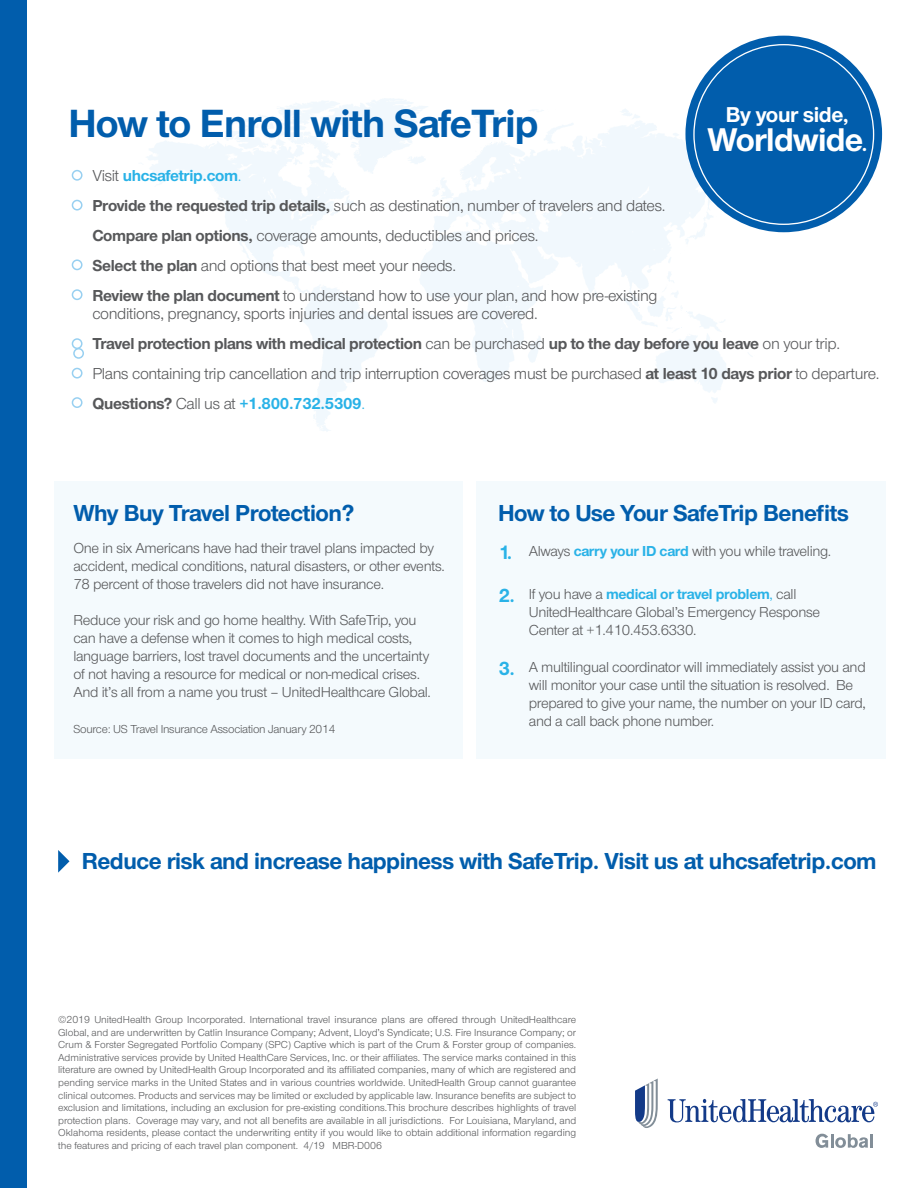
<style>
.page{position:relative;width:918px;height:1188px;background:#fff}
.page>*{position:absolute;margin:0;border:0;box-sizing:border-box;transform-origin:0 0}
.t1{font:700 40.8px "UHC Sans";letter-spacing:-.02em;color:#015dac}
.t2{font:700 34.05px "UHC Sans";letter-spacing:-.02em;color:#fff}
.t3{font:700 24px "UHC Sans";letter-spacing:-.02em;color:#015dac}
.t4{font:700 22.35px "UHC Sans";letter-spacing:-.02em;color:#fff}
.t5{font:700 19.65px "UHC Sans";color:#29b2e7}
.t6{font:16.5px/30px "UHC Sans";letter-spacing:-.02em;color:#57585a}
.t7{font:700 16.5px "UHC Sans";letter-spacing:-.02em;color:#57585a}
.t8{font:700 16.5px "UHC Sans";letter-spacing:-.02em;color:#29b2e7}
.t9{font:15px/18px "UHC Sans";letter-spacing:-.02em;color:#57585a}
.t10{font:12px "UHC Sans";letter-spacing:-.02em;color:#57585a}
.t11{font:10.5px/12.6px "UHC Sans";color:#57585a;text-align:justify}
.s1{font-size:22.35px}
.s2{font-weight:400;color:#57585a}
.s3{font-weight:400}
.s4{font-weight:700}
.s5{color:#57585a}
.s6{font-weight:700;color:#29b2e7}
.s7{color:#29b2e7}
</style>
<div class="page">
<div style="left:0;top:0;width:27px;height:1188px;background:#015dac"></div>
<svg style="left:621px;top:109px;width:19px;height:10px"></svg>
<svg style="left:419px;top:121px;width:376px;height:261px"></svg>
<svg style="left:147px;top:141px;width:240px;height:264px"></svg>
<svg style="left:594px;top:290px;width:4px;height:8px"></svg>
<svg style="left:472px;top:111px;width:29px;height:14px"></svg>
<svg style="left:673px;top:133px;width:11px;height:7px"></svg>
<svg style="left:488px;top:141px;width:13px;height:3px"></svg>
<svg style="left:544px;top:122px;width:30px;height:28px"></svg>
<svg style="left:476px;top:147px;width:6px;height:5px"></svg>
<svg style="left:488px;top:180px;width:4px;height:7px"></svg>
<svg style="left:203px;top:98px;width:251px;height:115px"></svg>
<svg style="left:487px;top:225px;width:14px;height:11px"></svg>
<svg style="left:297px;top:261px;width:30px;height:11px"></svg>
<svg style="left:335px;top:277px;width:8px;height:15px"></svg>
<svg style="left:357px;top:305px;width:3px;height:8px"></svg>
<svg style="left:528px;top:335px;width:14px;height:28px"></svg>
<svg style="left:747px;top:352px;width:8px;height:5px"></svg>
<svg style="left:619px;top:190px;width:113px;height:213px"></svg>
<svg style="left:313px;top:405px;width:18px;height:26px"></svg>
<div style="left:54px;top:481px;width:409px;height:278px;background:#f4fafd"></div>
<div style="left:476px;top:481px;width:410px;height:278px;background:#f4fafd"></div>
<div style="left:685px;top:36px;width:197px;height:196px;background:#015dac;border-radius:50%"></div>
<div style="left:72px;top:170px;width:11px;height:11px;border:2px solid #98d0f1;border-radius:50%"></div>
<div style="left:72px;top:200px;width:11px;height:11px;border:2px solid #98d0f1;border-radius:50%"></div>
<div style="left:72px;top:259px;width:11px;height:11px;border:2px solid #98d0f1;border-radius:50%"></div>
<div style="left:72px;top:289px;width:11px;height:11px;border:2px solid #98d0f1;border-radius:50%"></div>
<div style="left:72px;top:338px;width:11px;height:11px;border:2px solid #98d0f1;border-radius:50%"></div>
<div style="left:72px;top:368px;width:11px;height:11px;border:2px solid #98d0f1;border-radius:50%"></div>
<div style="left:72px;top:397px;width:11px;height:11px;border:2px solid #98d0f1;border-radius:50%"></div>
<div style="left:73px;top:348px;width:11px;height:11px;border:2px solid #98d0f1;border-radius:50%"></div>
<svg style="left:58px;top:850px;width:12px;height:23px"></svg>
<svg style="left:668px;top:1099px;width:210px;height:23px"></svg>
<svg style="left:635px;top:1079px;width:23px;height:49px"></svg>
<svg style="left:816px;top:1134px;width:12px;height:14px"></svg>
<hr style="left:831px;top:1134px;width:3px;height:14px;background:#828e98">
<svg style="left:835px;top:1134px;width:33px;height:14px"></svg>
<hr style="left:870px;top:1134px;width:3px;height:14px;background:#828e98">
<p class="t1" style="left:68px;top:96px;width:472px">How to Enroll with SafeTrip</p>
<p class="t4" style="left:726px;top:100px;width:125px">By your side,</p>
<p class="t2" style="left:707px;top:117px;width:162px">Worldwide<span class="s1">.</span></p>
<p class="t8" style="left:92px;top:164px;width:151px"><span class="s2">Visit</span> uhcsafetrip.com<span class="s3">.</span></p>
<p class="t6" style="left:92px;top:190px;width:575px"><span class="s4">Provide the requested trip details,</span> such as destination, number of travelers and dates.</p>
<p class="t6" style="left:92px;top:220px;width:448px"><span class="s4">Compare plan options,</span> coverage amounts, deductibles and prices.<br><span class="s4">Select the plan</span> and options that best meet your needs.</p>
<p class="t6" style="left:92px;top:286px;width:567px;line-height:18px"><span class="s4">Review the plan document</span> to understand how to use your plan, and how pre-existing conditions, pregnancy, sports injuries and dental issues are covered.</p>
<p class="t7" style="left:92px;top:332px;width:749px">Travel protection plans with medical protection <span class="s3">can be purchased</span> up to the day before you leave <span class="s3">on your trip.</span></p>
<p class="t6" style="left:92px;top:358px;width:789px">Plans containing trip cancellation and trip interruption coverages must be purchased <span class="s4">at least 10 days prior</span> to departure.</p>
<p class="t8" style="left:92px;top:392px;width:274px"><span class="s5">Questions?</span> <span class="s2">Call us at</span> +1.800.732.5309<span class="s3">.</span></p>
<p class="t3" style="left:73px;top:497px;width:283px">Why Buy Travel Protection?</p>
<p class="t9" style="left:73px;top:538px;width:373px">One in six Americans have had their travel plans impacted by accident, medical conditions, natural disasters, or other events.<br>78 percent of those travelers did not have insurance.</p>
<p class="t9" style="left:73px;top:610px;width:359px">Reduce your risk and go home healthy. With SafeTrip, you can have a defense when it comes to high medical costs, language barriers, lost travel documents and the uncertainty of not having a resource for medical or non-medical crises.<br>And it’s all from a name you trust – UnitedHealthcare Global.</p>
<p class="t10" style="left:73px;top:721px;width:264px">Source: US Travel Insurance Association January 2014</p>
<p class="t3" style="left:498px;top:497px;width:353px">How to Use Your SafeTrip Benefits</p>
<p class="t5" style="left:499px;top:540px;width:15px">1.</p>
<p class="t5" style="left:499px;top:582px;width:18px">2.</p>
<p class="t9" style="left:529px;top:542px;width:304px">Always <span class="s6">carry your ID card</span> with you while traveling.</p>
<p class="t9" style="left:529px;top:584px;width:293px">If you have a <span class="s6">medical or travel problem</span><span class="s7">,</span> call<br>UnitedHealthcare Global’s Emergency Response<br>Center at +1.410.453.6330.</p>
<p class="t9" style="left:529px;top:657px;width:339px">A multilingual coordinator will immediately assist you and will monitor your case until the situation is resolved. Be prepared to give your name, the number on your ID card, and a call back phone number.</p>
<p class="t5" style="left:499px;top:655px;width:18px">3.</p>
<p class="t3" style="left:82px;top:845px;width:797px">Reduce risk and increase happiness with SafeTrip. Visit us at uhcsafetrip.com</p>
<p class="t11" style="left:58px;top:1013px;width:520px">©2019 UnitedHealth Group Incorporated. International travel insurance plans are offered through UnitedHealthcare Global, and are underwritten by Catlin Insurance Company; Advent, Lloyd’s Syndicate; U.S. Fire Insurance Company; or Crum &amp; Forster Segregated Portfolio Company (SPC) Captive which is part of the Crum &amp; Forster group of companies.<br>Administrative services provide by United HealthCare Services, Inc. or their affiliates. The service marks contained in this literature are owned by UnitedHealth Group Incorporated and its affiliated companies, many of which are registered and pending service marks in the United States and in various countries worldwide. UnitedHealth Group cannot guarantee clinical outcomes. Products and services may be limited or excluded by applicable law. Insurance benefits are subject to exclusion and limitations, including an exclusion for pre-existing conditions.This brochure describes highlights of travel protection plans. Coverage may vary, and not all benefits are available in all jurisdictions. For Louisiana, Maryland, and Oklahoma residents, please contact the underwriting entity if you would like to obtain additional information regarding the features and pricing of each travel plan component. 4/19 MBR-D006</p>
</div>
